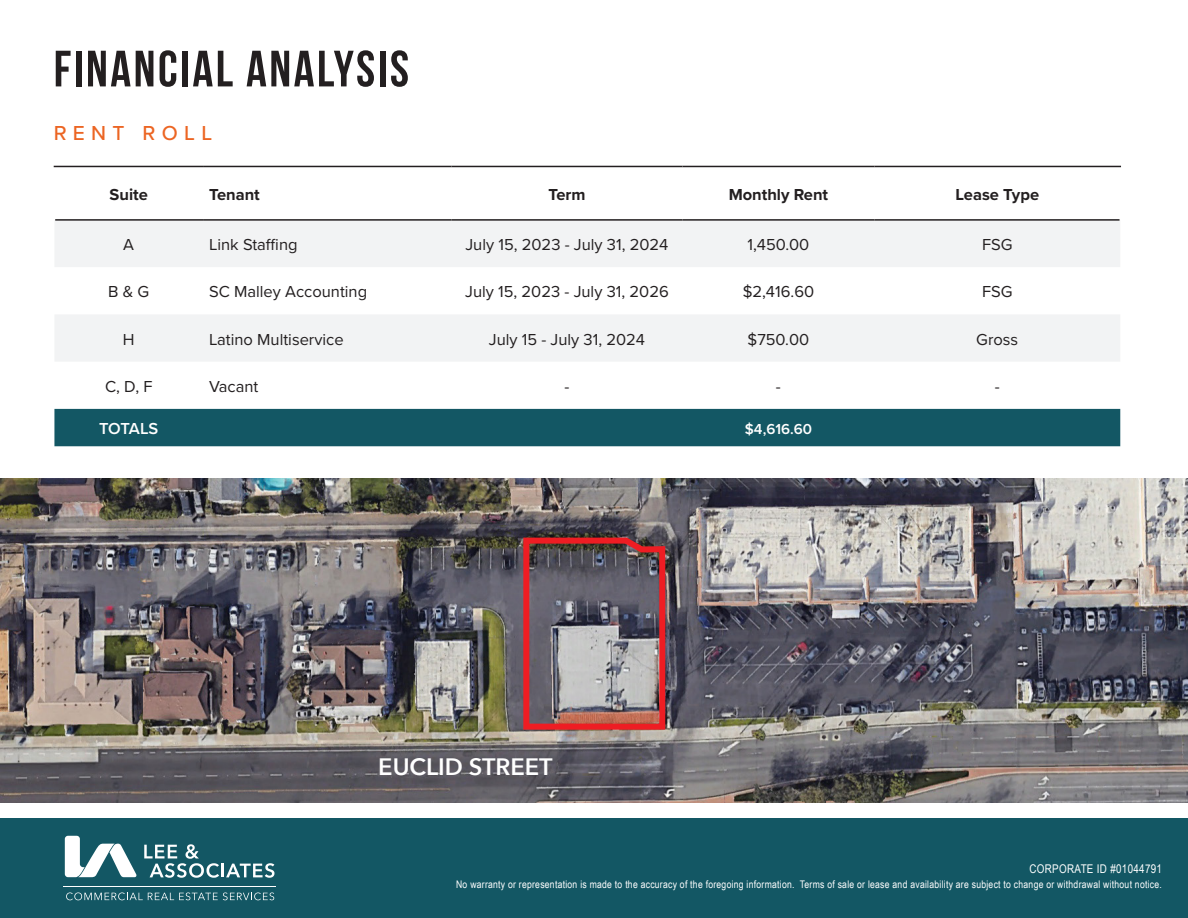
<style>
.page{position:relative;width:1188px;height:918px;background:#fff}
.page>*{position:absolute;margin:0;border:0;box-sizing:border-box;transform-origin:0 0}
.t1{font:700 51px "Bebas Neue";letter-spacing:.05em;color:#231f20}
.Default{font:600 23.7px "Avenir Next";color:#fff}
.t2{font:500 21px "Proxima Nova";letter-spacing:.3em;color:#ec6523}
.t3{font:16.5px "Proxima Nova";color:#231f20}
.t4{font:700 16.5px "Proxima Nova";color:#231f20}
.t5{font:600 16.5px "Proxima Nova";letter-spacing:-.025em;color:#fff}
.t6{font:600 15px "Proxima Nova";color:#fff}
.t7{font:12px "Arial Narrow";letter-spacing:.025em;color:#fff}
.t8{font:10.5px "Arial Narrow";letter-spacing:.025em;color:#fff}
</style>
<div class="page">
<div style="left:0;top:818px;width:1188px;height:100px;background:#135764"></div>
<svg style="left:144px;top:844px;width:130px;height:34px"></svg>
<svg style="left:65px;top:836px;width:72px;height:41px"></svg>
<svg style="left:66px;top:892px;width:208px;height:8px"></svg>
<hr style="left:64px;top:886px;width:212px;height:1px;background:#fff">
<svg style="left:55px;top:221px;width:1065px;height:140px;fill:#f2f3f4"></svg>
<div style="left:54px;top:409px;width:1066px;height:37px;background:#135764"></div>
<hr style="left:54px;top:166px;width:149px;height:1px;background:#231f20">
<hr style="left:203px;top:166px;width:248px;height:1px;background:#231f20">
<hr style="left:451px;top:166px;width:232px;height:1px;background:#231f20">
<hr style="left:683px;top:166px;width:191px;height:1px;background:#231f20">
<hr style="left:874px;top:166px;width:247px;height:1px;background:#231f20">
<hr style="left:55px;top:219px;width:148px;height:2px;background:#231f20">
<hr style="left:203px;top:219px;width:248px;height:2px;background:#231f20">
<hr style="left:451px;top:219px;width:232px;height:2px;background:#231f20">
<hr style="left:683px;top:219px;width:191px;height:2px;background:#231f20">
<hr style="left:874px;top:219px;width:246px;height:2px;background:#231f20">
<img style="left:1px;top:478px;width:1187px;height:324px">
<img style="left:520px;top:532px;width:148px;height:201px">
<p class="t1" style="left:54px;top:41px;width:357px">FINANCIAL ANALYSIS</p>
<p class="t2" style="left:54px;top:118px;width:160px">RENT ROLL</p>
<p class="t4" style="left:110px;top:182px;width:40px">Suite</p>
<p class="t4" style="left:209px;top:182px;width:52px">Tenant</p>
<p class="t4" style="left:548px;top:182px;width:39px">Term</p>
<p class="t4" style="left:729px;top:182px;width:101px">Monthly Rent</p>
<p class="t4" style="left:955px;top:182px;width:85px">Lease Type</p>
<p class="t3" style="left:123px;top:232px;width:12px">A</p>
<p class="t3" style="left:209px;top:232px;width:90px">Link Staffing</p>
<p class="t3" style="left:465px;top:232px;width:205px">July 15, 2023 - July 31, 2024</p>
<p class="t3" style="left:747px;top:232px;width:63px">1,450.00</p>
<p class="t3" style="left:982px;top:232px;width:32px">FSG</p>
<p class="t3" style="left:108px;top:279px;width:43px">B &amp; G</p>
<p class="t3" style="left:209px;top:279px;width:160px">SC Malley Accounting</p>
<p class="t3" style="left:465px;top:279px;width:205px">July 15, 2023 - July 31, 2026</p>
<p class="t3" style="left:743px;top:279px;width:73px">$2,416.60</p>
<p class="t3" style="left:982px;top:279px;width:32px">FSG</p>
<p class="t3" style="left:123px;top:327px;width:13px">H</p>
<p class="t3" style="left:209px;top:327px;width:136px">Latino Multiservice</p>
<p class="t3" style="left:489px;top:327px;width:158px">July 15 - July 31, 2024</p>
<p class="t3" style="left:748px;top:327px;width:63px">$750.00</p>
<p class="t3" style="left:976px;top:327px;width:43px">Gross</p>
<p class="t3" style="left:105px;top:374px;width:49px">C, D, F</p>
<p class="t3" style="left:209px;top:374px;width:51px">Vacant</p>
<p class="t3" style="left:565px;top:374px;width:6px">-</p>
<p class="t3" style="left:776px;top:374px;width:6px">-</p>
<p class="t3" style="left:995px;top:374px;width:6px">-</p>
<p class="t5" style="left:99px;top:416px;width:61px">TOTALS</p>
<p class="t6" style="left:745px;top:417px;width:69px">$4,616.60</p>
<p class="Default" style="left:378px;top:747px;width:176px">EUCLID STREET</p>
<p class="t7" style="left:1030px;top:860px;width:134px">CORPORATE ID #01044791</p>
<p class="t8" style="left:456px;top:877px;width:707px">No warranty or representation is made to the accuracy of the foregoing information. Terms of sale or lease and availability are subject to change or withdrawal without notice.</p>
</div>
